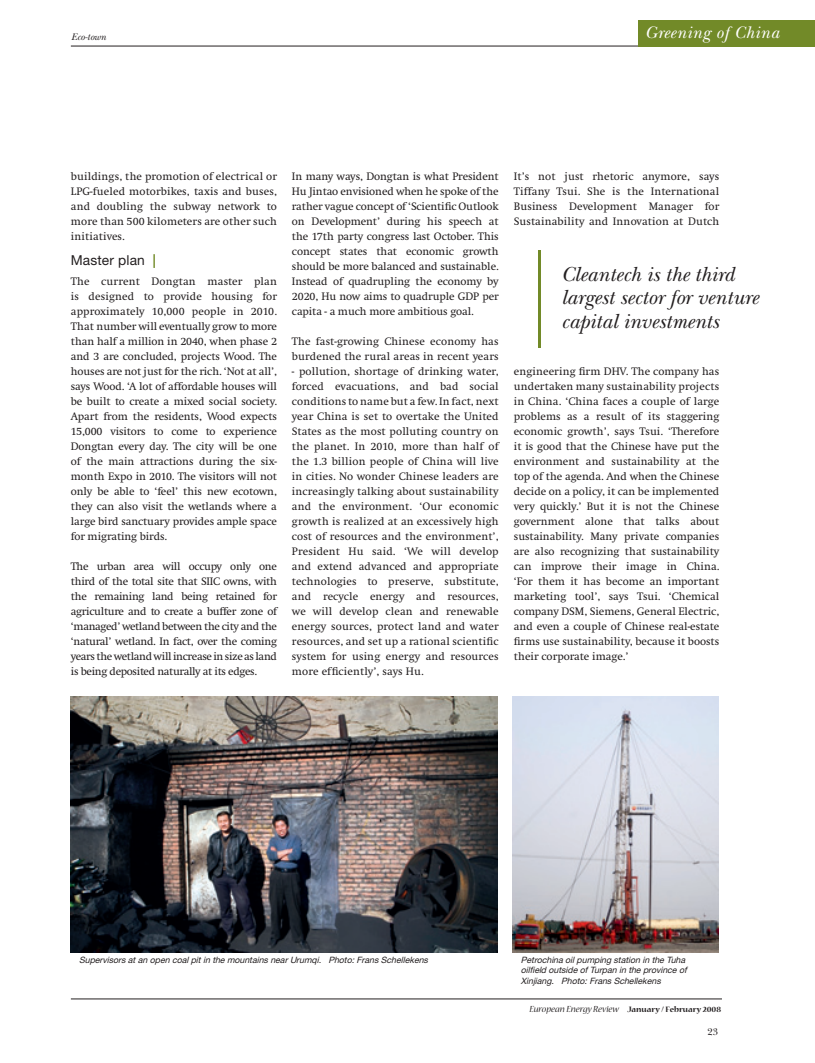
<style>
.page{position:relative;width:815px;height:1063px;background:#fff}
.page>*{position:absolute;margin:0;border:0;box-sizing:border-box;transform-origin:0 0}
.t1{font:italic 21.25px/23.8px "New Baskerville";color:#231f20}
.t2{font:italic 17.5px "New Baskerville";letter-spacing:.03em;color:#fff}
.t3{font:13.75px "Helvetica Neue LT Std";letter-spacing:.01em;color:#231f20}
.t4{font:11.25px/15px "Swift";color:#231f20;text-align:justify}
.t5{font:italic 10px "Nueva Std";color:#231f20}
.t6{font:italic 10px "New Baskerville";color:#231f20}
.t7{font:10px "New Baskerville";color:#231f20}
.t8{font:italic 8.75px/10.5px "Helvetica Neue LT Std";color:#231f20}
.s1{font-weight:700;color:#728a28}
.s2{font-weight:700;font-style:normal;font-size:8.75px}
</style>
<div class="page">
<hr style="left:71px;top:999px;width:651px;height:1px;background:#231f20">
<hr style="left:71px;top:46px;width:744px;height:1px;background:#231f20">
<div style="left:639px;top:20px;width:176px;height:26px;background:#728a28"></div>
<img style="left:513px;top:697px;width:205px;height:255px">
<img style="left:71px;top:697px;width:426px;height:255px">
<hr style="left:538px;top:250px;width:3px;height:97px;background:#728a28">
<p class="t6" style="left:71px;top:31px;width:36px">Eco-town</p>
<h2 class="t2" style="left:645px;top:23px;width:136px">Greening of China</h2>
<p class="t4" style="left:71px;top:169px;width:208px">buildings, the promotion of electrical or LPG-fueled motorbikes, taxis and buses, and doubling the subway network to more than 500 kilometers are other such initiatives.</p>
<p class="t3" style="left:71px;top:252px;width:87px">Master plan <span class="s1">|</span></p>
<p class="t4" style="left:71px;top:274px;width:208px">The current Dongtan master plan is designed to provide housing for approximately 10,000 people in 2010.<br>That number will eventually grow to more than half a million in 2040, when phase 2 and 3 are concluded, projects Wood. The houses are not just for the rich. ‘Not at all’, says Wood. ‘A lot of affordable houses will be built to create a mixed social society.<br>Apart from the residents, Wood expects 15,000 visitors to come to experience Dongtan every day. The city will be one of the main attractions during the six&shy;month Expo in 2010. The visitors will not only be able to ‘feel’ this new ecotown, they can also visit the wetlands where a large bird sanctuary provides ample space for migrating birds.</p>
<p class="t4" style="left:71px;top:559px;width:208px">The urban area will occupy only one third of the total site that SIIC owns, with the remaining land being retained for agriculture and to create a buffer zone of ‘managed’ wetland between the city and the ‘natural’ wetland. In fact, over the coming years the wetland will increase in size as land is being deposited naturally at its edges.</p>
<p class="t4" style="left:292px;top:169px;width:208px">In many ways, Dongtan is what President Hu Jintao envisioned when he spoke of the rather vague concept of ‘Scientific Outlook on Development’ during his speech at the 17th party congress last October. This concept states that economic growth should be more balanced and sustainable.<br>Instead of quadrupling the economy by 2020, Hu now aims to quadruple GDP per capita - a much more ambitious goal.</p>
<p class="t4" style="left:292px;top:334px;width:208px">The fast-growing Chinese economy has burdened the rural areas in recent years</p>
<p class="t4" style="left:292px;top:364px;width:208px">- pollution, shortage of drinking water, forced evacuations, and bad social conditions to name but a few. In fact, next year China is set to overtake the United States as the most polluting country on the planet. In 2010, more than half of the 1.3 billion people of China will live in cities. No wonder Chinese leaders are increasingly talking about sustainability and the environment. ‘Our economic growth is realized at an excessively high cost of resources and the environment’, President Hu said. ‘We will develop and extend advanced and appropriate technologies to preserve, substitute, and recycle energy and resources, we will develop clean and renewable energy sources, protect land and water resources, and set up a rational scientific system for using energy and resources more efficiently’, says Hu.</p>
<p class="t4" style="left:514px;top:169px;width:207px">It’s not just rhetoric anymore, says Tiffany Tsui. She is the International Business Development Manager for Sustainability and Innovation at Dutch</p>
<h1 class="t1" style="left:561px;top:262px;width:199px">Cleantech is the third largest sector for venture capital investments</h1>
<p class="t4" style="left:514px;top:364px;width:207px">engineering firm DHV. The company has undertaken many sustainability projects in China. ‘China faces a couple of large problems as a result of its staggering economic growth’, says Tsui. ‘Therefore it is good that the Chinese have put the environment and sustainability at the top of the agenda. And when the Chinese decide on a policy, it can be implemented very quickly.’ But it is not the Chinese government alone that talks about sustainability. Many private companies are also recognizing that sustainability can improve their image in China. ‘For them it has become an important marketing tool’, says Tsui. ‘Chemical company DSM, Siemens, General Electric, and even a couple of Chinese real-estate firms use sustainability, because it boosts their corporate image.’</p>
<p class="t8" style="left:79px;top:954px;width:353px">Supervisors atan open coalpitin the mountains nearUrumqi. Photo:Frans Schellekens</p>
<p class="t8" style="left:521px;top:954px;width:170px">Petrochina oilpumping station in the Tuha oilfield outside ofTurpan in the province of<br>Xinj iang. Photo:Frans Schellekens</p>
<p class="t5" style="left:529px;top:1004px;width:193px">European Energy Review <span class="s2">January / February 2008</span></p>
<p class="t7" style="left:707px;top:1026px;width:12px">23</p>
</div>
